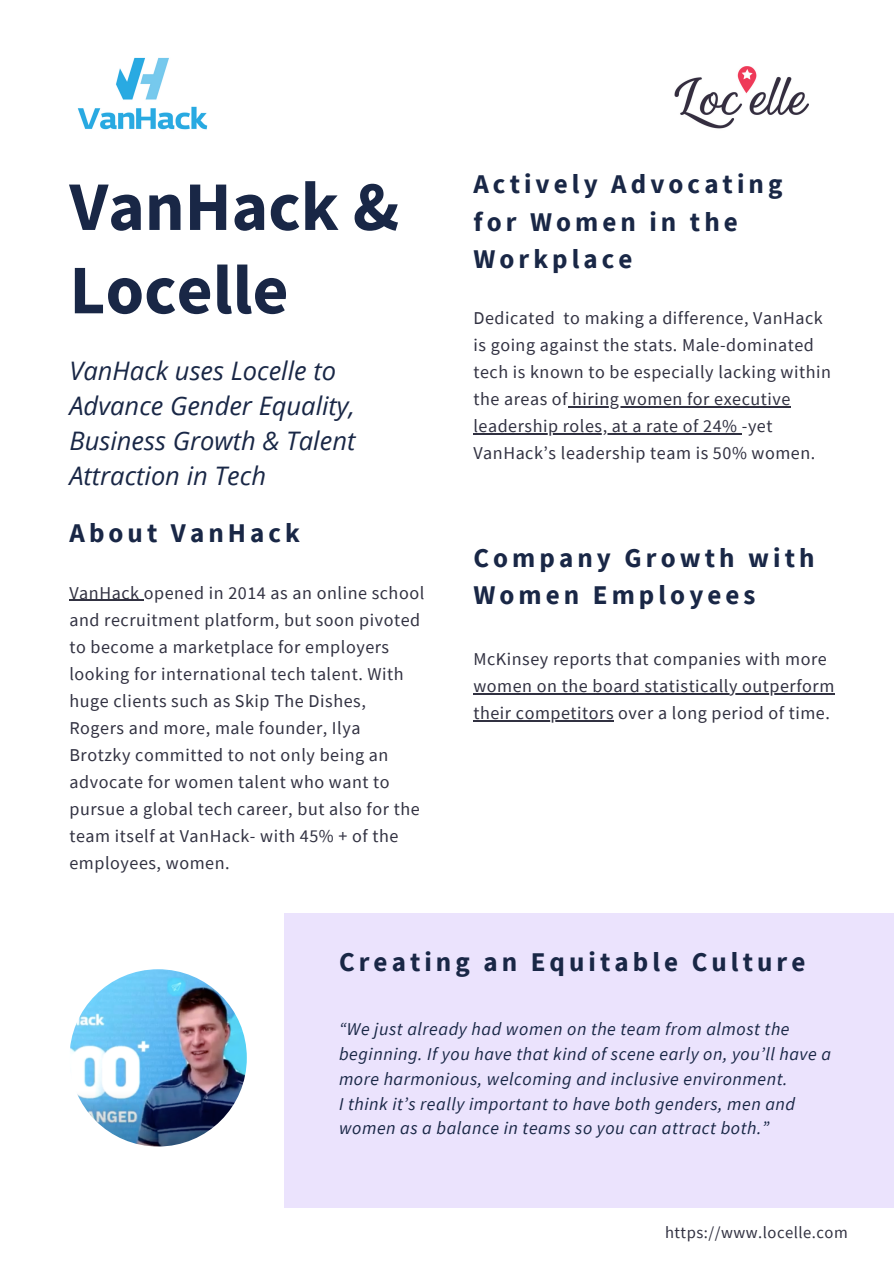
<style>
.page{position:relative;width:894px;height:1264px;background:#fff}
.page>*{position:absolute;margin:0;border:0;box-sizing:border-box;transform-origin:0 0}
.t1{font:700 69.6px "Source Sans Pro";color:#192746}
.t2{font:700 27px/37.2px "Source Sans Pro";letter-spacing:.15em;color:#192746}
.t3{font:italic 25.5px/35px "Open Sans";color:#192746}
.t4{font:18px/27px "Source Sans Pro";letter-spacing:.03em;color:#313141}
.t5{font:italic 18px/24.8px "Source Sans Pro";letter-spacing:.03em;color:#192746}
.t6{font:16.5px "Source Sans Pro";letter-spacing:.03em;color:#313141}
</style>
<div class="page">
<div style="left:284px;top:913px;width:609px;height:294px;background:#ebe3fd"></div>
<img style="left:69px;top:969px;width:178px;height:177px;border-radius:50%">
<img style="left:674px;top:66px;width:134px;height:63px">
<img style="left:77px;top:57px;width:131px;height:73px">
<hr style="left:69px;top:599px;width:75px;height:2px;background:#313141">
<hr style="left:473px;top:693px;width:361px;height:1px;background:#313141">
<hr style="left:473px;top:720px;width:141px;height:1px;background:#313141">
<hr style="left:568px;top:406px;width:222px;height:1px;background:#313141">
<hr style="left:473px;top:433px;width:268px;height:1px;background:#313141">
<p class="t1" style="left:69px;top:161px;width:331px">VanHack &amp;</p>
<p class="t1" style="left:69px;top:245px;width:220px">Locelle</p>
<p class="t3" style="left:69px;top:353px;width:287px">VanHack uses Locelle to<br>Advance Gender Equality,<br>Business Growth &amp; Talent<br>Attraction in Tech</p>
<p class="t2" style="left:69px;top:514px;width:232px">About VanHack</p>
<p class="t4" style="left:69px;top:578px;width:356px">VanHack opened in 2014 as an online school and recruitment platform, but soon pivoted to become a marketplace for employers looking for international tech talent. With huge clients such as Skip The Dishes, Rogers and more, male founder, Ilya Brotzky committed to not only being an advocate for women talent who want to pursue a global tech career, but also for the team itself at VanHack- with 45% + of the employees, women.</p>
<p class="t2" style="left:473px;top:165px;width:310px">Actively Advocating for Women in the<br>Workplace</p>
<p class="t4" style="left:473px;top:304px;width:359px">Dedicated to making a difference, VanHack is going against the stats. Male-dominated tech is known to be especially lacking within the areas of hiring women for executive leadership roles, at a rate of 24% -yet VanHack’s leadership team is 50% women.</p>
<p class="t2" style="left:473px;top:538px;width:342px">Company Growth with<br>Women Employees</p>
<p class="t4" style="left:473px;top:645px;width:362px">McKinsey reports that companies with more women on the board statistically outperform their competitors over a long period of time.</p>
<p class="t2" style="left:339px;top:942px;width:467px">Creating an Equitable Culture</p>
<p class="t5" style="left:339px;top:1016px;width:493px">“We just already had women on the team from almost the beginning. If you have that kind of scene early on, you’ll have a more harmonious, welcoming and inclusive environment.</p>
<p class="t5" style="left:339px;top:1090px;width:457px">I think it’s really important to have both genders, men and women as a balance in teams so you can attract both.”</p>
<p class="t6" style="left:664px;top:1222px;width:184px">https://www.locelle.com</p>
</div>
